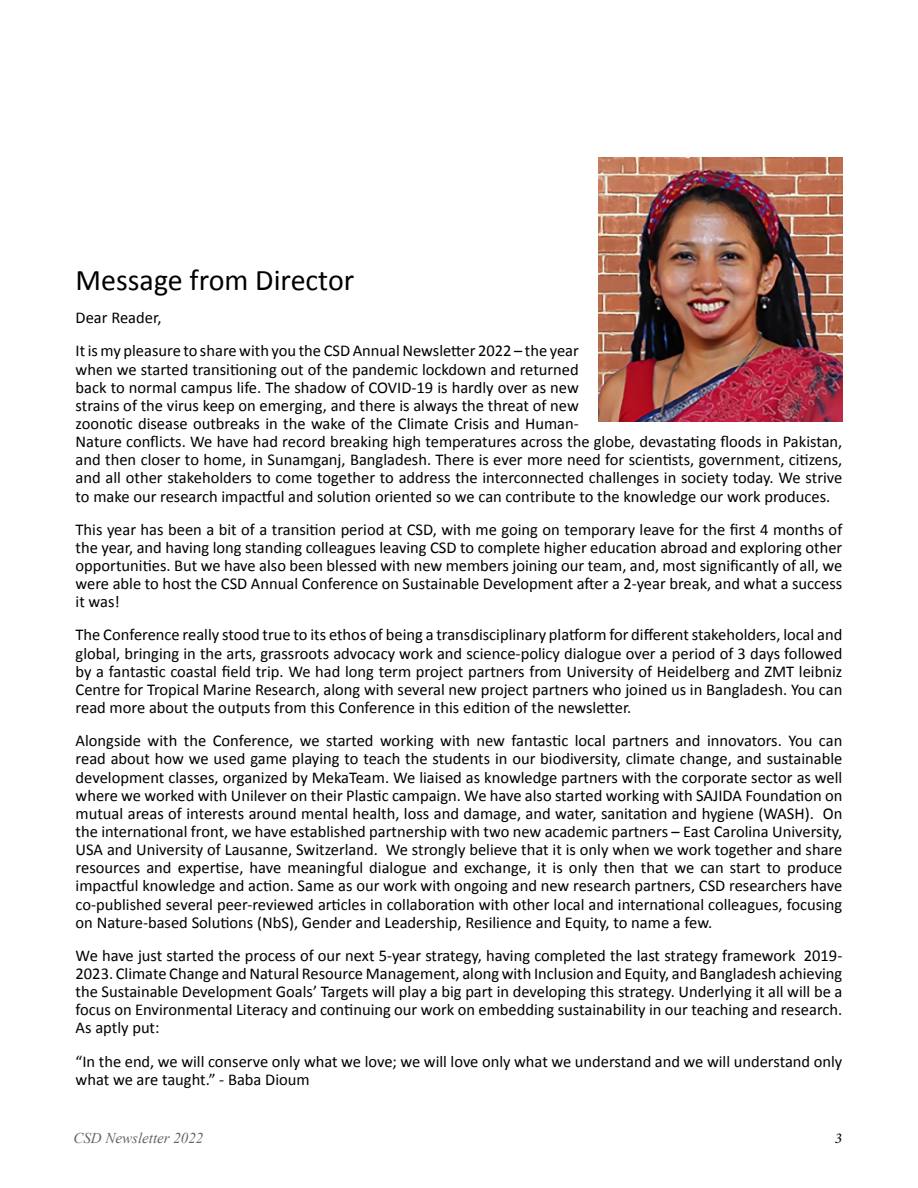
<style>
.page{position:relative;width:918px;height:1188px;background:#fff}
.page>*{position:absolute;margin:0;border:0;box-sizing:border-box;transform-origin:0 0}
.t1{font:30px "Calibri";color:#000}
.t2{font:16.5px/18.1px "Calibri";color:#000;text-align:justify}
.t3{font:italic 15px "Times New Roman";color:#636466}
.t4{font:italic 15px "Minion Pro";color:#000}
</style>
<div class="page">
<img style="left:598px;top:158px;width:244px;height:263px">
<h1 class="t1" style="left:76px;top:262px;width:280px">Message from Director</h1>
<p class="t2" style="left:76px;top:300px;width:505px;line-height:33.2px">Dear Reader,<br>It is my pleasure to share with you the CSD Annual Newsletter 2022 – the year</p>
<p class="t2" style="left:76px;top:359px;width:768px;text-align:left">when we started transitioning out of the pandemic lockdown and returned<br>back to normal campus life. The shadow of COVID-19 is hardly over as new<br>strains of the virus keep on emerging, and there is always the threat of new<br>zoonotic disease outbreaks in the wake of the Climate Crisis and Human-<br>Nature conflicts. We have had record breaking high temperatures across the globe, devastating floods in Pakistan, and then closer to home, in Sunamganj, Bangladesh. There is ever more need for scientists, government, citizens, and all other stakeholders to come together to address the interconnected challenges in society today. We strive to make our research impactful and solution oriented so we can contribute to the knowledge our work produces.</p>
<p class="t2" style="left:76px;top:519px;width:768px">This year has been a bit of a transition period at CSD, with me going on temporary leave for the first 4 months of the year, and having long standing colleagues leaving CSD to complete higher education abroad and exploring other opportunities. But we have also been blessed with new members joining our team, and, most significantly of all, we were able to host the CSD Annual Conference on Sustainable Development after a 2-year break, and what a success it was!</p>
<p class="t2" style="left:76px;top:625px;width:768px">The Conference really stood true to its ethos of being a transdisciplinary platform for different stakeholders, local and global, bringing in the arts, grassroots advocacy work and science-policy dialogue over a period of 3 days followed by a fantastic coastal field trip. We had long term project partners from University of Heidelberg and ZMT leibniz Centre for Tropical Marine Research, along with several new project partners who joined us in Bangladesh. You can read more about the outputs from this Conference in this edition of the newsletter.</p>
<p class="t2" style="left:76px;top:731px;width:768px">Alongside with the Conference, we started working with new fantastic local partners and innovators. You can read about how we used game playing to teach the students in our biodiversity, climate change, and sustainable development classes, organized by MekaTeam. We liaised as knowledge partners with the corporate sector as well where we worked with Unilever on their Plastic campaign. We have also started working with SAJIDA Foundation on mutual areas of interests around mental health, loss and damage, and water, sanitation and hygiene (WASH). On the international front, we have established partnership with two new academic partners – East Carolina University, USA and University of Lausanne, Switzerland. We strongly believe that it is only when we work together and share resources and expertise, have meaningful dialogue and exchange, it is only then that we can start to produce impactful knowledge and action. Same as our work with ongoing and new research partners, CSD researchers have co-published several peer-reviewed articles in collaboration with other local and international colleagues, focusing on Nature-based Solutions (NbS), Gender and Leadership, Resilience and Equity, to name a few.</p>
<p class="t2" style="left:76px;top:946px;width:768px">We have just started the process of our next 5-year strategy, having completed the last strategy framework 2019- 2023. Climate Change and Natural Resource Management, along with Inclusion and Equity, and Bangladesh achieving the Sustainable Development Goals’ Targets will play a big part in developing this strategy. Underlying it all will be a focus on Environmental Literacy and continuing our work on embedding sustainability in our teaching and research.<br>As aptly put:</p>
<p class="t2" style="left:76px;top:1051px;width:768px">“In the end, we will conserve only what we love; we will love only what we understand and we will understand only what we are taught.” - Baba Dioum</p>
<p class="t3" style="left:73px;top:1127px;width:131px">CSD Newsletter 2022</p>
<p class="t4" style="left:835px;top:1128px;width:9px">3</p>
</div>
